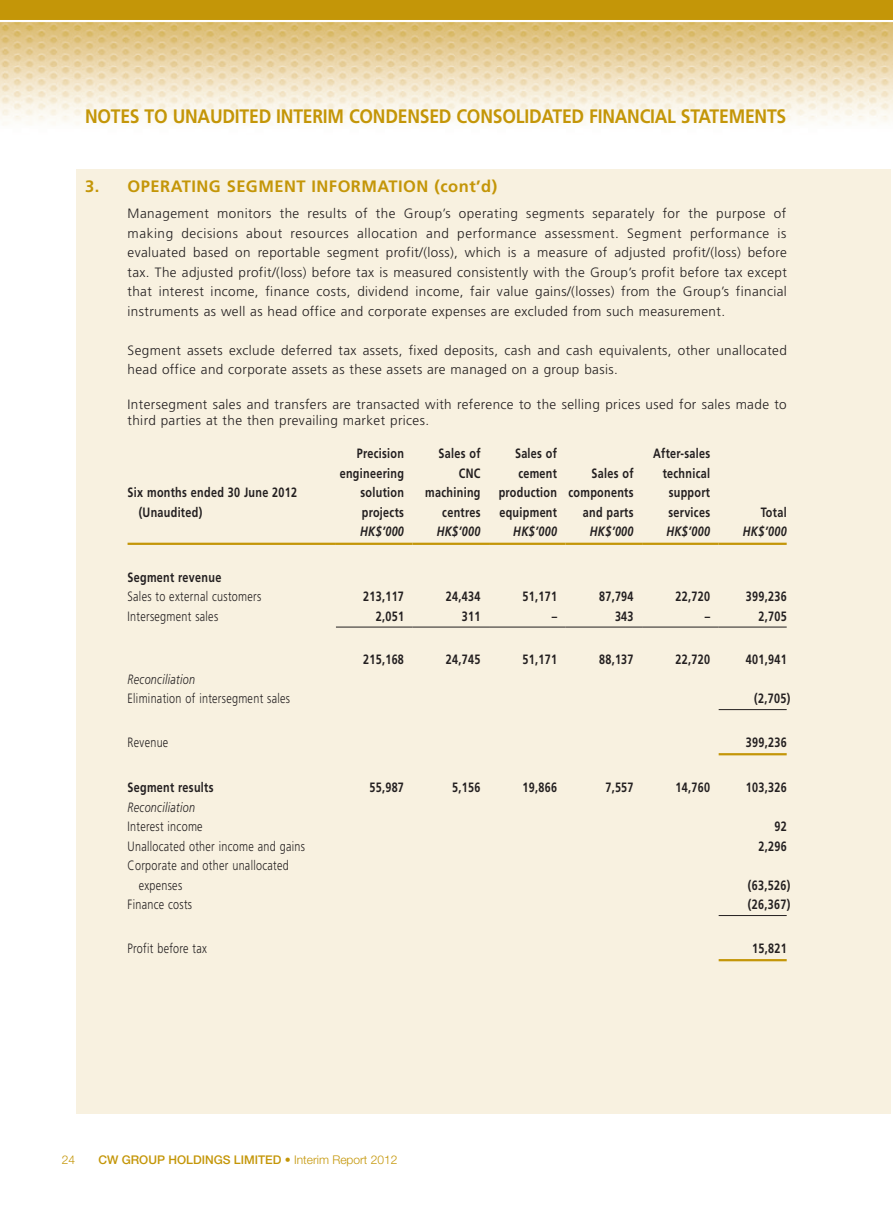
<style>
.page{position:relative;width:893px;height:1212px;background:#fff}
.page>*{position:absolute;margin:0;border:0;box-sizing:border-box;transform-origin:0 0}
.t1{font:700 19.5px "Frutiger LT Std";letter-spacing:-.015em;color:#c49608;scale:.9 1}
.t2{font:700 16.5px "Frutiger LT Std";letter-spacing:.03em;color:#c49608}
.t3{font:300 13.5px/19.5px "Frutiger LT Std";letter-spacing:.03em;color:#231f20}
.t4{font:700 13.5px/19.5px "Frutiger LT Std";letter-spacing:.03em;color:#231f20;text-align:right;scale:.8 1}
.t5{font:300 13.5px/19.5px "Frutiger LT Std";letter-spacing:.03em;color:#231f20;scale:.8 1}
.t6{font:italic 700 13.5px "Frutiger LT Std";letter-spacing:.03em;color:#231f20;scale:.8 1}
.t7{font:italic 300 13.5px "Frutiger LT Std";letter-spacing:.03em;color:#231f20;scale:.8 1}
.t8{font:500 12px "Helvetica Neue LT Std";color:#c49608}
.t9{font:300 12px "Helvetica Neue LT Std";color:#c49608}
.s1{font-weight:300}
</style>
<div class="page">
<img style="left:0;top:22px;width:893px;height:157px">
<div style="left:0;top:0;width:893px;height:21px;background:#c49608"></div>
<hr style="left:0;top:20px;width:893px;height:2px;background:#fff">
<div style="left:77px;top:170px;width:814px;height:944px;background:#f8f1e0"></div>
<hr style="left:128px;top:543px;width:208px;height:2px;background:#c49608">
<hr style="left:336px;top:543px;width:76px;height:2px;background:#c49608">
<hr style="left:412px;top:543px;width:77px;height:2px;background:#c49608">
<hr style="left:489px;top:543px;width:77px;height:2px;background:#c49608">
<hr style="left:566px;top:543px;width:76px;height:2px;background:#c49608">
<hr style="left:642px;top:543px;width:77px;height:2px;background:#c49608">
<hr style="left:719px;top:543px;width:68px;height:2px;background:#c49608">
<hr style="left:336px;top:627px;width:76px;height:1px;background:#231f20">
<hr style="left:412px;top:627px;width:77px;height:1px;background:#231f20">
<hr style="left:489px;top:627px;width:77px;height:1px;background:#231f20">
<hr style="left:566px;top:627px;width:76px;height:1px;background:#231f20">
<hr style="left:642px;top:627px;width:77px;height:1px;background:#231f20">
<hr style="left:719px;top:627px;width:68px;height:1px;background:#231f20">
<hr style="left:719px;top:709px;width:68px;height:1px;background:#231f20">
<hr style="left:719px;top:753px;width:68px;height:2px;background:#c49608">
<hr style="left:719px;top:915px;width:68px;height:1px;background:#231f20">
<hr style="left:719px;top:959px;width:68px;height:2px;background:#c49608">
<h1 class="t1" style="left:85px;top:104px;width:781px">Notes to Unaudited Interim Condensed Consolidated Financial Statements</h1>
<p class="t2" style="left:85px;top:177px;width:36px">3. O</p>
<p class="t2" style="left:141px;top:177px;width:358px">perating segment information (cont’d)</p>
<p class="t3" style="left:128px;top:204px;width:661px;text-align:justify">Management monitors the results of the Group’s operating segments separately for the purpose of making decisions about resources allocation and performance assessment. Segment performance is evaluated based on reportable segment profit/(loss), which is a measure of adjusted profit/(loss) before tax. The adjusted profit/(loss) before tax is measured consistently with the Group’s profit before tax except that interest income, finance costs, dividend income, fair value gains/(losses) from the Group’s financial instruments as well as head office and corporate expenses are excluded from such measurement.</p>
<p class="t3" style="left:128px;top:340px;width:661px">Segment assets exclude deferred tax assets, fixed deposits, cash and cash equivalents, other unallocated head office and corporate assets as these assets are managed on a group basis.</p>
<p class="t3" style="left:128px;top:397px;width:661px;line-height:15.8px">Intersegment sales and transfers are transacted with reference to the selling prices used for sales made to third parties at the then prevailing market prices.</p>
<p class="t4" style="left:139px;top:483px;width:200px;text-align:left;text-indent:-11px">Six months ended 30 June 2012 (Unaudited)</p>
<p class="t4" style="left:340px;top:444px;width:82px">Precision engineering solution projects</p>
<p class="t4" style="left:425px;top:444px;width:71px">Sales of<br>CNC machining centres</p>
<p class="t4" style="left:499px;top:444px;width:74px">Sales of cement production equipment</p>
<p class="t4" style="left:568px;top:463px;width:83px">Sales of components and parts</p>
<p class="t4" style="left:653px;top:444px;width:73px">After-sales technical support services</p>
<p class="t4" style="left:761px;top:502px;width:34px">Total</p>
<p class="t6" style="left:360px;top:523px;width:56px">HK$’000</p>
<p class="t6" style="left:437px;top:523px;width:56px">HK$’000</p>
<p class="t6" style="left:513px;top:523px;width:56px">HK$’000</p>
<p class="t6" style="left:590px;top:523px;width:56px">HK$’000</p>
<p class="t6" style="left:666px;top:523px;width:56px">HK$’000</p>
<p class="t6" style="left:743px;top:523px;width:56px">HK$’000</p>
<p class="t4" style="left:128px;top:567px;width:119px">Segment revenue</p>
<p class="t5" style="left:128px;top:587px;width:169px">Sales to external customers</p>
<p class="t4" style="left:363px;top:587px;width:53px">213,117</p>
<p class="t4" style="left:446px;top:587px;width:45px">24,434</p>
<p class="t4" style="left:522px;top:587px;width:45px">51,171</p>
<p class="t4" style="left:599px;top:587px;width:45px">87,794</p>
<p class="t4" style="left:676px;top:587px;width:45px">22,720</p>
<p class="t4" style="left:746px;top:587px;width:53px">399,236</p>
<p class="t5" style="left:128px;top:606px;width:115px">Intersegment sales</p>
<p class="t4" style="left:376px;top:606px;width:37px">2,051</p>
<p class="t4" style="left:462px;top:606px;width:25px">311</p>
<p class="t4" style="left:552px;top:606px;width:8px">–</p>
<p class="t4" style="left:615px;top:606px;width:25px">343</p>
<p class="t4" style="left:705px;top:606px;width:8px">–</p>
<p class="t4" style="left:758px;top:606px;width:37px">2,705</p>
<p class="t4" style="left:363px;top:650px;width:53px">215,168</p>
<p class="t4" style="left:446px;top:650px;width:45px">24,745</p>
<p class="t4" style="left:522px;top:650px;width:45px">51,171</p>
<p class="t4" style="left:599px;top:650px;width:45px">88,137</p>
<p class="t4" style="left:676px;top:650px;width:45px">22,720</p>
<p class="t4" style="left:746px;top:650px;width:53px">401,941</p>
<p class="t7" style="left:128px;top:671px;width:86px">Reconciliation</p>
<p class="t5" style="left:128px;top:689px;width:204px">Elimination of intersegment sales</p>
<p class="t4" style="left:754px;top:689px;width:47px">(2,705)</p>
<p class="t5" style="left:128px;top:732px;width:53px">Revenue</p>
<p class="t4" style="left:746px;top:732px;width:53px">399,236</p>
<p class="t4" style="left:128px;top:778px;width:109px">Segment results</p>
<p class="t4" style="left:369px;top:778px;width:45px">55,987</p>
<p class="t4" style="left:452px;top:778px;width:37px">5,156</p>
<p class="t4" style="left:522px;top:778px;width:45px">19,866</p>
<p class="t4" style="left:605px;top:778px;width:37px">7,557</p>
<p class="t4" style="left:676px;top:778px;width:45px">14,760</p>
<p class="t4" style="left:746px;top:778px;width:53px">103,326</p>
<p class="t7" style="left:128px;top:799px;width:86px">Reconciliation</p>
<p class="t5" style="left:128px;top:817px;width:95px">Interest income</p>
<p class="t4" style="left:774px;top:817px;width:17px">92</p>
<p class="t5" style="left:128px;top:836px;width:223px">Unallocated other income and gains</p>
<p class="t4" style="left:758px;top:836px;width:37px">2,296</p>
<p class="t5" style="left:139px;top:856px;width:189px;text-indent:-11px">Corporate and other unallocated expenses</p>
<p class="t4" style="left:748px;top:875px;width:54px">(63,526)</p>
<p class="t5" style="left:128px;top:895px;width:82px">Finance costs</p>
<p class="t4" style="left:748px;top:895px;width:54px">(26,367)</p>
<p class="t5" style="left:128px;top:938px;width:101px">Profit before tax</p>
<p class="t4" style="left:752px;top:938px;width:45px">15,821</p>
<p class="t9" style="left:62px;top:1152px;width:15px">24</p>
<p class="t8" style="left:98px;top:1153px;width:301px">CW GROUP HOLDINGS LIMITED <span class="s1">• Interim Report 2012</span></p>
</div>
